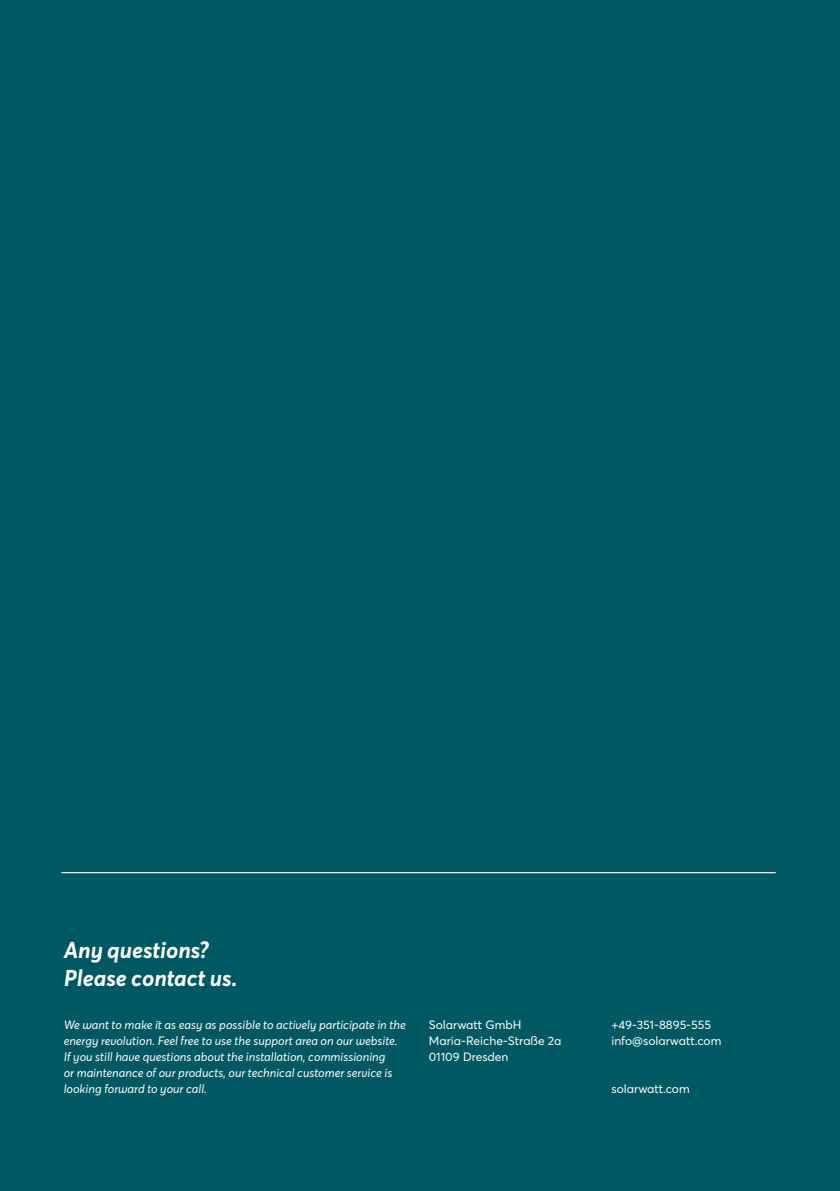
<style>
.page{position:relative;width:840px;height:1191px;background:#fff}
.page>*{position:absolute;margin:0;border:0;box-sizing:border-box;transform-origin:0 0}
.t1{font:italic 700 22.6px/28px "Averta";color:#fff}
.t2{font:italic 12px/16px "Averta";color:#fff}
.t3{font:12px/16px "Averta";color:#fff}
</style>
<div class="page">
<div style="left:0;top:0;width:839px;height:1191px;background:#005962"></div>
<hr style="left:61px;top:872px;width:714px;height:1px;background:#fff">
<h1 class="t1" style="left:64px;top:936px;width:175px">Any questions?<br>Please contact us.</h1>
<p class="t2" style="left:64px;top:1016px;width:343px">We want to make it as easy as possible to actively participate in the energy revolution. Feel free to use the support area on our website.<br>If you still have questions about the installation, commissioning<br>or maintenance of our products, our technical customer service is looking forward to your call.</p>
<p class="t3" style="left:428px;top:1016px;width:134px">Solarwatt GmbH<br>Maria-Reiche-Straße 2a<br>01109 Dresden</p>
<p class="t3" style="left:611px;top:1016px;width:111px">+49-351-8895-555 info@solarwatt.com</p>
<p class="t3" style="left:611px;top:1080px;width:80px">solarwatt.com</p>
</div>
